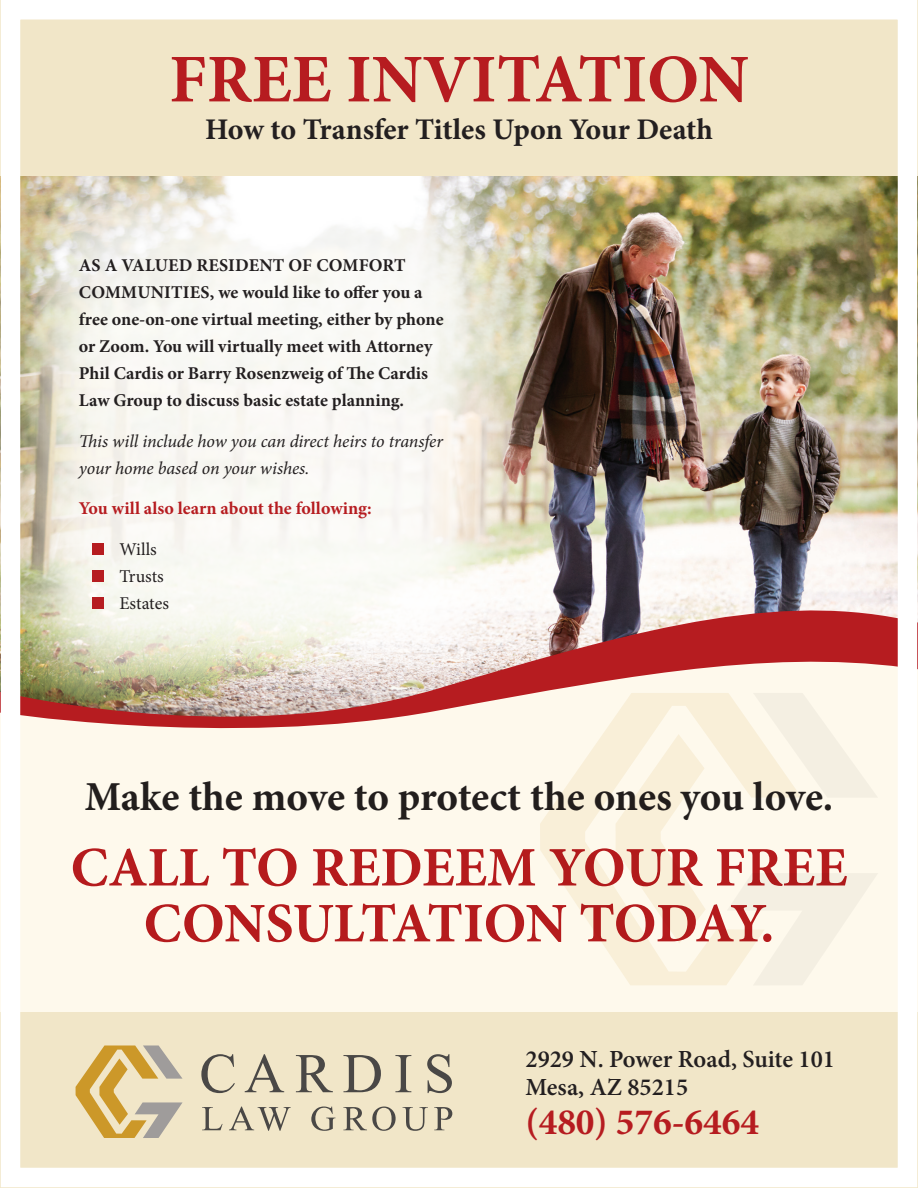
<style>
.page{position:relative;width:918px;height:1188px;background:#fff}
.page>*{position:absolute;margin:0;border:0;box-sizing:border-box;transform-origin:0 0}
.t1{font:700 68.25px "Minion Pro";color:#b61c20}
.t2{font:700 55.95px/55.9px "Minion Pro";letter-spacing:-.005em;color:#b61c20;text-align:center}
.t3{font:700 41.25px "Minion Pro";letter-spacing:-.005em;color:#231f20}
.t4{font:700 37.35px "Minion Pro";color:#b61c20}
.t5{font:700 30px "Minion Pro";letter-spacing:-.005em;color:#231f20}
.t6{font:600 24.6px/27.3px "Minion Pro";color:#231f20}
.t7{font:700 18px/27px "Minion Pro";color:#231f20}
.t8{font:italic 18px/27px "Minion Pro";letter-spacing:-.005em;color:#231f20}
.t9{font:700 18px "Minion Pro";letter-spacing:.005em;color:#b61c20}
.t10{font:18px/27px "Minion Pro";letter-spacing:-.005em;color:#231f20}
</style>
<div class="page">
<img style="left:561px;top:176px;width:357px;height:411px">
<img style="left:0;top:176px;width:561px;height:411px">
<svg style="left:0;top:587px;width:918px;height:60px"></svg>
<svg style="left:0;top:647px;width:918px;height:365px;fill:#fef9ec"></svg>
<div style="left:0;top:1012px;width:918px;height:176px;background:#f1e6c8"></div>
<div style="left:0;top:0;width:918px;height:168px;background:#f1e6c8"></div>
<div style="left:92px;top:543px;width:12px;height:12px;background:#b61c20"></div>
<div style="left:92px;top:570px;width:12px;height:12px;background:#b61c20"></div>
<div style="left:92px;top:597px;width:12px;height:12px;background:#b61c20"></div>
<svg style="left:802px;top:693px;width:76px;height:105px"></svg>
<div style="left:727px;top:873px;width:151px;height:113px;background:#f6f1e5"></div>
<svg style="left:540px;top:693px;width:262px;height:292px;fill:#fef9ec"></svg>
<svg style="left:616px;top:734px;width:90px;height:210px"></svg>
<svg style="left:201px;top:1054px;width:34px;height:39px"></svg>
<svg style="left:245px;top:1054px;width:39px;height:38px"></svg>
<svg style="left:296px;top:1055px;width:37px;height:37px"></svg>
<svg style="left:343px;top:1055px;width:38px;height:37px"></svg>
<svg style="left:395px;top:1055px;width:16px;height:37px"></svg>
<svg style="left:427px;top:1054px;width:25px;height:39px"></svg>
<svg style="left:202px;top:1107px;width:21px;height:23px"></svg>
<svg style="left:229px;top:1107px;width:62px;height:24px"></svg>
<svg style="left:311px;top:1107px;width:24px;height:24px"></svg>
<svg style="left:343px;top:1107px;width:53px;height:24px"></svg>
<svg style="left:403px;top:1107px;width:25px;height:24px"></svg>
<svg style="left:434px;top:1107px;width:18px;height:23px"></svg>
<svg style="left:76px;top:1046px;width:107px;height:92px"></svg>
<div style="left:0;top:162px;width:918px;height:14px;background:#f1e6c8"></div>
<div style="left:1px;top:0;width:916px;height:1187px;border:20px solid #fff"></div>
<h1 class="t1" style="left:169px;top:32px;width:581px">FREE INVITATION</h1>
<h3 class="t5" style="left:205px;top:108px;width:509px">How to Transfer Titles Upon Your Death</h3>
<p class="t7" style="left:79px;top:252px;width:316px">AS A VALUED RESIDENT of Comfort<br>Communities</p>
<p class="t7" style="left:79px;top:279px;width:366px;text-indent:131px">, we would like to offer you a free one-on-one virtual meeting, either by phone or Zoom. You will virtually meet with Attorney Phil Cardis or Barry Rosenzweig of The Cardis Law Group to discuss basic estate planning.</p>
<p class="t8" style="left:79px;top:427px;width:366px">This will include how you can direct heirs to transfer your home based on your wishes.</p>
<p class="t9" style="left:79px;top:496px;width:294px">You will also learn about the following:</p>
<p class="t10" style="left:119px;top:535px;width:51px">Wills<br>Trusts<br>Estates</p>
<h3 class="t3" style="left:85px;top:768px;width:750px">Make the move to protect the ones you love.</h3>
<h2 class="t2" style="left:71px;top:839px;width:778px">CALL TO REDEEM YOUR FREE<br>CONSULTATION TODAY.</h2>
<h3 class="t6" style="left:526px;top:1046px;width:311px">2929 N. Power Road, Suite 101<br>Mesa, AZ 85215</h3>
<h3 class="t4" style="left:526px;top:1096px;width:235px">(480) 576-6464</h3>
</div>
